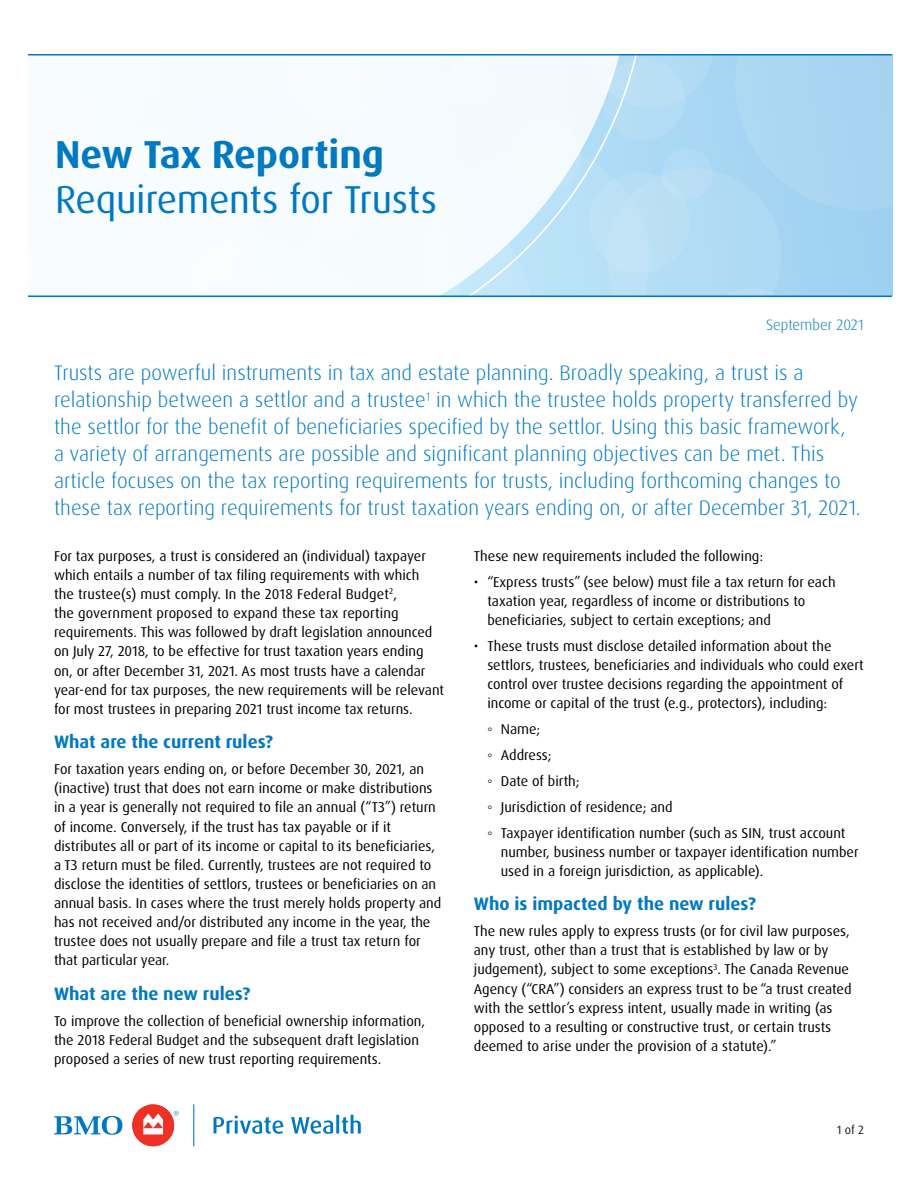
<style>
.page{position:relative;width:918px;height:1188px;background:#fff}
.page>*{position:absolute;margin:0;border:0;box-sizing:border-box;transform-origin:0 0}
.Title_H1{font:39px/45px "Dax Pro";letter-spacing:-.005em;color:#0079c1}
.Intro_H2{font:300 21px/27px "Dax Pro";color:#0079c1}
.Subhead_H3{font:700 18px "Dax Pro";color:#0079c1}
.Title_H1-2{font:300 15px "Dax Pro";color:#0079c1}
.Body_P{font:14.25px/19.2px "Dax Pro";color:#000}
.t1{font:12px "Dax Pro";color:#000}
.s1{font-weight:700}
.s2{font-family:"Arial"}
</style>
<div class="page">
<svg style="left:649px;top:56px;width:243px;height:240px;background:#aad6f2"></svg>
<div style="left:132px;top:1104px;width:42px;height:42px;background:#ee3124;border-radius:50%"></div>
<svg style="left:143px;top:1114px;width:20px;height:21px"></svg>
<svg style="left:214px;top:1116px;width:69px;height:18px"></svg>
<svg style="left:291px;top:1115px;width:70px;height:19px"></svg>
<svg style="left:54px;top:1116px;width:68px;height:19px"></svg>
<svg style="left:174px;top:1111px;width:5px;height:5px"></svg>
<svg style="left:193px;top:1104px;width:1px;height:42px"></svg>
<svg style="left:28px;top:56px;width:621px;height:240px"></svg>
<hr style="left:28px;top:54px;width:864px;height:2px;background:#0079c1">
<hr style="left:28px;top:296px;width:864px;height:1px;background:#0079c1">
<h1 class="Title_H1" style="left:55px;top:132px;width:383px"><span class="s1">New Tax Reporting<br></span>Requirements for Trusts</h1>
<h1 class="Title_H1-2" style="left:766px;top:315px;width:99px">September 2021</h1>
<h2 class="Intro_H2" style="left:54px;top:360px;width:808px">Trusts are powerful instruments in tax and estate planning. Broadly speaking, a trust is a relationship between a settlor and a trustee<sup>1</sup> in which the trustee holds property transferred by the settlor for the benefit of beneficiaries specified by the settlor. Using this basic framework, a variety of arrangements are possible and significant planning objectives can be met. This article focuses on the tax reporting requirements for trusts, including forthcoming changes to these tax reporting requirements for trust taxation years ending on, or after December 31, 2021.</h2>
<p class="Body_P" style="left:54px;top:546px;width:392px">For tax purposes, a trust is considered an (individual) taxpayer which entails a number of tax filing requirements with which<br>the trustee(s) must comply. In the 2018 Federal Budget<sup>2</sup>,<br>the government proposed to expand these tax reporting requirements. This was followed by draft legislation announced on July 27, 2018, to be effective for trust taxation years ending on, or after December 31, 2021. As most trusts have a calendar year-end for tax purposes, the new requirements will be relevant for most trustees in preparing 2021 trust income tax returns.</p>
<h3 class="Subhead_H3" style="left:54px;top:730px;width:221px">What are the current rules?</h3>
<p class="Body_P" style="left:54px;top:760px;width:389px">For taxation years ending on, or before December 30, 2021, an (inactive) trust that does not earn income or make distributions in a year is generally not required to file an annual (“T3”) return of income. Conversely, if the trust has tax payable or if it distributes all or part of its income or capital to its beneficiaries, a T3 return must be filed. Currently, trustees are not required to disclose the identities of settlors, trustees or beneficiaries on an annual basis. In cases where the trust merely holds property and has not received and/or distributed any income in the year, the trustee does not usually prepare and file a trust tax return for that particular year.</p>
<h3 class="Subhead_H3" style="left:54px;top:982px;width:198px">What are the new rules?</h3>
<p class="Body_P" style="left:54px;top:1011px;width:373px">To improve the collection of beneficial ownership information, the 2018 Federal Budget and the subsequent draft legislation proposed a series of new trust reporting requirements.</p>
<p class="Body_P" style="left:474px;top:546px;width:291px">These new requirements included the following:</p>
<p class="Body_P" style="left:487px;top:572px;width:350px;text-indent:-14px">• “Express trusts” (see below) must file a tax return for each taxation year, regardless of income or distributions to beneficiaries, subject to certain exceptions; and</p>
<p class="Body_P" style="left:487px;top:636px;width:378px;text-indent:-14px">• These trusts must disclose detailed information about the settlors, trustees, beneficiaries and individuals who could exert control over trustee decisions regarding the appointment of income or capital of the trust (e.g., protectors), including:</p>
<p class="Body_P" style="left:487px;top:720px;width:54px"><span class="s2">◦</span> Name;</p>
<p class="Body_P" style="left:487px;top:745px;width:66px"><span class="s2">◦</span> Address;</p>
<p class="Body_P" style="left:487px;top:771px;width:94px"><span class="s2">◦</span> Date of birth;</p>
<p class="Body_P" style="left:487px;top:797px;width:187px"><span class="s2">◦</span> Jurisdiction of residence; and</p>
<p class="Body_P" style="left:501px;top:823px;width:359px;text-indent:-14px"><span class="s2">◦</span> Taxpayer identification number (such as SIN, trust account number, business number or taxpayer identification number used in a foreign jurisdiction, as applicable).</p>
<h3 class="Subhead_H3" style="left:474px;top:892px;width:284px">Who is impacted by the new rules?</h3>
<p class="Body_P" style="left:474px;top:922px;width:379px">The new rules apply to express trusts (or for civil law purposes, any trust, other than a trust that is established by law or by judgement), subject to some exceptions<sup>3</sup>. The Canada Revenue Agency (“CRA”) considers an express trust to be “a trust created with the settlor’s express intent, usually made in writing (as opposed to a resulting or constructive trust, or certain trusts deemed to arise under the provision of a statute).”</p>
<p class="t1" style="left:837px;top:1122px;width:29px">1 of 2</p>
</div>
